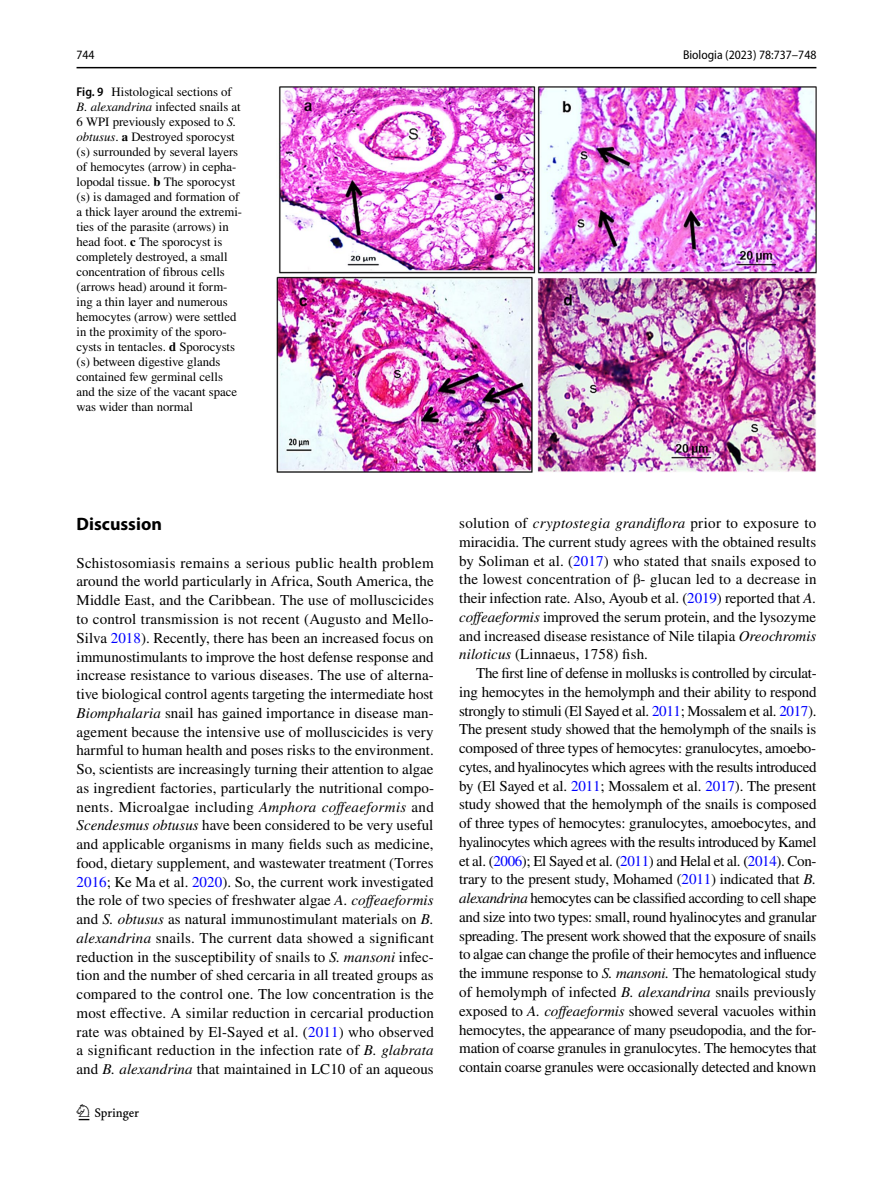
<style>
.page{position:relative;width:893px;height:1187px;background:#fff}
.page>*{position:absolute;margin:0;border:0;box-sizing:border-box;transform-origin:0 0}
.t1{font:22.5px "Springnew Regular 2";color:#000}
.t2{font:700 18px "Myriad Pro";color:#000}
.t3{font:15px/18.8px "STIX";color:#000;text-align:justify}
.t4{font:12.75px/15px "STIX";color:#000}
.t5{font:semi-condensed 12.75px "Myriad Pro";color:#000}
.s1{font-family:"Myriad Pro";font-weight:600;font-stretch:semi-condensed}
.s2{font-style:italic}
.s3{font-weight:700}
.s4{color:#00f}
</style>
<div class="page">
<hr style="left:77px;top:67px;width:739px;height:1px;background:#000">
<img style="left:276px;top:87px;width:540px;height:385px">
<p class="t5" style="left:77px;top:48px;width:20px">744</p>
<p class="t5" style="left:683px;top:48px;width:135px">Biologia (2023) 78:737–748</p>
<p class="t4" style="left:77px;top:85px;width:167px"><span class="s1">Fig. 9</span> Histological sections of<br><span class="s2">B. alexandrina</span> infected snails at<br>6 WPI previously exposed to <span class="s2">S. obtusus</span>. <span class="s3">a</span> Destroyed sporocyst (s) surrounded by several layers of hemocytes (arrow) in cepha&shy;lopodal tissue. <span class="s3">b</span> The sporocyst (s) is damaged and formation of a thick layer around the extremi&shy;ties of the parasite (arrows) in head foot. <span class="s3">c</span> The sporocyst is completely destroyed, a small concentration of fibrous cells (arrows head) around it form&shy;ing a thin layer and numerous hemocytes (arrow) were settled in the proximity of the sporo&shy;cysts in tentacles. <span class="s3">d</span> Sporocysts (s) between digestive glands contained few germinal cells and the size of the vacant space was wider than normal</p>
<p class="t2" style="left:77px;top:512px;width:87px">Discussion</p>
<p class="t3" style="left:77px;top:554px;width:359px">Schistosomiasis remains a serious public health problem around the world particularly in Africa, South America, the Middle East, and the Caribbean. The use of molluscicides to control transmission is not recent (Augusto and Mello-Silva <span class="s4">2018</span>). Recently, there has been an increased focus on immunostimulants to improve the host defense response and increase resistance to various diseases. The use of alterna&shy;tive biological control agents targeting the intermediate host <span class="s2">Biomphalaria</span> snail has gained importance in disease man&shy;agement because the intensive use of molluscicides is very harmful to human health and poses risks to the environment.<br>So, scientists are increasingly turning their attention to algae as ingredient factories, particularly the nutritional compo&shy;nents. Microalgae including <span class="s2">Amphora coffeaeformis</span> and <span class="s2">Scendesmus obtusus</span> have been considered to be very useful and applicable organisms in many fields such as medicine, food, dietary supplement, and wastewater treatment (Torres <span class="s4">2016</span>; Ke Ma et al. <span class="s4">2020</span>). So, the current work investigated the role of two species of freshwater algae <span class="s2">A. coffeaeformis </span>and <span class="s2">S. obtusus</span> as natural immunostimulant materials on <span class="s2">B. alexandrina</span> snails. The current data showed a significant reduction in the susceptibility of snails to <span class="s2">S. mansoni</span> infec&shy;tion and the number of shed cercaria in all treated groups as compared to the control one. The low concentration is the most effective. A similar reduction in cercarial production rate was obtained by El-Sayed et al. (<span class="s4">2011</span>) who observed a significant reduction in the infection rate of <span class="s2">B. glabrata </span>and <span class="s2">B. alexandrina</span> that maintained in LC10 of an aqueous</p>
<h1 class="t1" style="left:79px;top:1104px;width:62px">1 3</h1>
<p class="t3" style="left:459px;top:514px;width:359px">solution of <span class="s2">cryptostegia grandiflora</span> prior to exposure to miracidia. The current study agrees with the obtained results by Soliman et al. (<span class="s4">2017</span>) who stated that snails exposed to the lowest concentration of β- glucan led to a decrease in their infection rate. Also, Ayoub et al. (<span class="s4">2019</span>) reported that <span class="s2">A. coffeaeformis</span> improved the serum protein, and the lysozyme and increased disease resistance of Nile tilapia <span class="s2">Oreochromis niloticus</span> (Linnaeus, 1758) fish.</p>
<p class="t3" style="left:459px;top:664px;width:359px;text-indent:17px">The first line of defense in mollusks is controlled by circulat&shy;ing hemocytes in the hemolymph and their ability to respond strongly to stimuli (El Sayed et al. <span class="s4">2011</span>; Mossalem et al. <span class="s4">2017</span>).<br>The present study showed that the hemolymph of the snails is composed of three types of hemocytes: granulocytes, amoebo&shy;cytes, and hyalinocytes which agrees with the results introduced by (El Sayed et al. <span class="s4">2011</span>; Mossalem et al. <span class="s4">2017</span>). The present study showed that the hemolymph of the snails is composed of three types of hemocytes: granulocytes, amoebocytes, and hyalinocytes which agrees with the results introduced by Kamel et al. (<span class="s4">2006</span>); El Sayed et al. (<span class="s4">2011</span>) and Helal et al. (<span class="s4">2014</span>). Con&shy;trary to the present study, Mohamed (<span class="s4">2011</span>) indicated that <span class="s2">B. alexandrina</span> hemocytes can be classified according to cell shape and size into two types: small, round hyalinocytes and granular spreading. The present work showed that the exposure of snails to algae can change the profile of their hemocytes and influence the immune response to <span class="s2">S. mansoni.</span> The hematological study of hemolymph of infected <span class="s2">B. alexandrina</span> snails previously exposed to <span class="s2">A. coffeaeformis</span> showed several vacuoles within hemocytes, the appearance of many pseudopodia, and the for&shy;mation of coarse granules in granulocytes. The hemocytes that contain coarse granules were occasionally detected and known</p>
</div>
